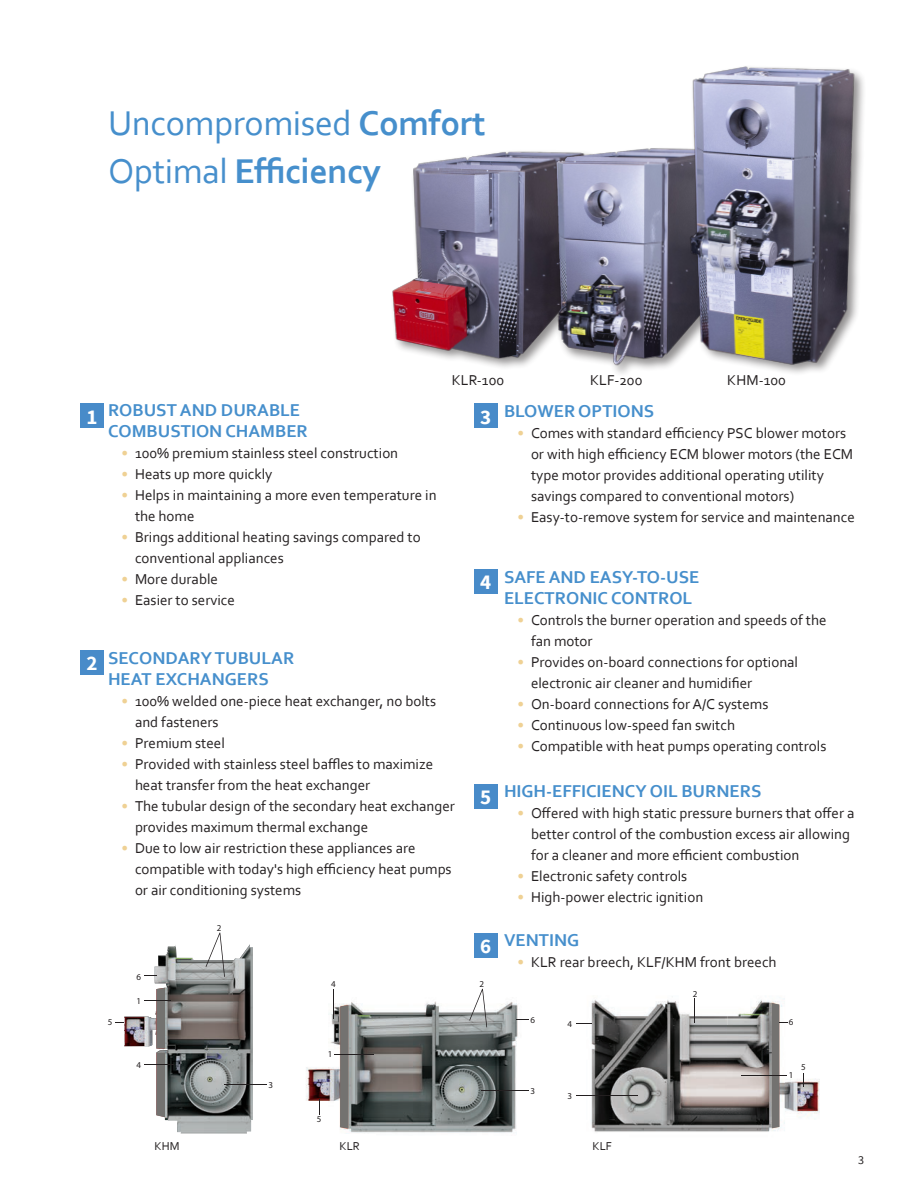
<style>
.page{position:relative;width:918px;height:1188px;background:#fff}
.page>*{position:absolute;margin:0;border:0;box-sizing:border-box;transform-origin:0 0}
.t1{font:36px "Corbel";letter-spacing:-.01em;color:#468fcc}
.t2{font:700 36px "Corbel";letter-spacing:-.01em;color:#468fcc}
.t3{font:700 21px "Source Sans Pro";color:#fff}
.t4{font:700 18px/21px "Corbel";color:#468fcc}
.t5{font:15px/21px "Corbel";color:#231f20}
.t6{font:12px "Corbel";color:#231f20}
.t7{font:12px "Source Sans Pro";color:#231f20}
.t8{font:9px "Myriad Pro";color:#231f20}
.s1{font-weight:700}
.s2{font-weight:400}
.s3{color:#efd194}
</style>
<div class="page">
<img style="left:124px;top:944px;width:129px;height:190px">
<svg style="left:206px;top:933px;width:19px;height:44px"></svg>
<hr style="left:225px;top:1084px;width:42px;height:1px;background:#231f20">
<svg style="left:144px;top:975px;width:13px;height:1px"></svg>
<svg style="left:144px;top:988px;width:27px;height:129px"></svg>
<hr style="left:144px;top:1064px;width:30px;height:1px;background:#231f20">
<img style="left:306px;top:988px;width:216px;height:146px">
<svg style="left:333px;top:989px;width:1px;height:29px"></svg>
<hr style="left:481px;top:1090px;width:47px;height:1px;background:#231f20">
<svg style="left:469px;top:989px;width:18px;height:38px"></svg>
<svg style="left:319px;top:1099px;width:1px;height:16px"></svg>
<svg style="left:340px;top:1005px;width:8px;height:124px"></svg>
<hr style="left:334px;top:1054px;width:40px;height:1px;background:#231f20">
<img style="left:591px;top:998px;width:229px;height:134px">
<svg style="left:803px;top:1073px;width:1px;height:13px"></svg>
<svg style="left:695px;top:998px;width:1px;height:25px"></svg>
<hr style="left:577px;top:1095px;width:61px;height:1px;background:#231f20">
<svg style="left:577px;top:1023px;width:15px;height:1px"></svg>
<hr style="left:741px;top:1075px;width:46px;height:1px;background:#231f20">
<svg style="left:772px;top:1003px;width:15px;height:125px"></svg>
<div style="left:80px;top:403px;width:24px;height:25px;background:#488bc9"></div>
<div style="left:474px;top:403px;width:24px;height:25px;background:#488bc9"></div>
<div style="left:474px;top:569px;width:24px;height:25px;background:#488bc9"></div>
<div style="left:474px;top:784px;width:24px;height:25px;background:#488bc9"></div>
<div style="left:474px;top:933px;width:24px;height:25px;background:#488bc9"></div>
<div style="left:80px;top:650px;width:24px;height:25px;background:#488bc9"></div>
<img style="left:392px;top:151px;width:157px;height:215px">
<img style="left:549px;top:148px;width:129px;height:226px">
<img style="left:678px;top:66px;width:186px;height:307px">
<p class="t1" style="left:108px;top:100px;width:379px">Uncompromised <span class="s1">Comfort</span></p>
<p class="t2" style="left:108px;top:148px;width:275px"><span class="s2">Optimal</span> Efficiency</p>
<p class="t5" style="left:452px;top:369px;width:54px">KLR-100</p>
<p class="t5" style="left:590px;top:369px;width:54px">KLF-200</p>
<p class="t5" style="left:727px;top:369px;width:60px">KHM-100</p>
<p class="t4" style="left:108px;top:400px;width:201px">ROBUST AND DURABLE<br>COMBUSTION CHAMBER</p>
<p class="t5" style="left:122px;top:443px;width:278px"><span class="s3">•</span> 100% premium stainless steel construction</p>
<p class="t5" style="left:122px;top:464px;width:152px"><span class="s3">•</span> Heats up more quickly</p>
<p class="t5" style="left:135px;top:485px;width:303px;text-indent:-14px"><span class="s3">•</span> Helps in maintaining a more even temperature in the home</p>
<p class="t5" style="left:135px;top:527px;width:287px;text-indent:-14px"><span class="s3">•</span> Brings additional heating savings compared to conventional appliances</p>
<p class="t5" style="left:122px;top:569px;width:98px"><span class="s3">•</span> More durable</p>
<p class="t5" style="left:122px;top:590px;width:115px"><span class="s3">•</span> Easier to service</p>
<p class="t3" style="left:86px;top:402px;width:13px">1</p>
<p class="t3" style="left:480px;top:402px;width:13px">3</p>
<p class="t3" style="left:480px;top:568px;width:13px">4</p>
<p class="t3" style="left:86px;top:649px;width:13px">2</p>
<p class="t4" style="left:108px;top:647px;width:188px">SECONDARY TUBULAR<br>HEAT EXCHANGERS</p>
<p class="t5" style="left:135px;top:690px;width:303px;text-indent:-14px"><span class="s3">•</span> 100% welded one-piece heat exchanger, no bolts and fasteners</p>
<p class="t5" style="left:122px;top:732px;width:105px"><span class="s3">•</span> Premium steel</p>
<p class="t5" style="left:135px;top:753px;width:300px;text-indent:-14px"><span class="s3">•</span> Provided with stainless steel baffles to maximize heat transfer from the heat exchanger</p>
<p class="t5" style="left:135px;top:795px;width:321px;text-indent:-14px"><span class="s3">•</span> The tubular design of the secondary heat exchanger provides maximum thermal exchange</p>
<p class="t5" style="left:135px;top:837px;width:318px;text-indent:-14px"><span class="s3">•</span> Due to low air restriction these appliances are compatible with today's high efficiency heat pumps or air conditioning systems</p>
<p class="t8" style="left:217px;top:923px;width:6px">2</p>
<p class="t3" style="left:480px;top:783px;width:13px">5</p>
<p class="t3" style="left:480px;top:932px;width:13px">6</p>
<p class="t8" style="left:108px;top:1017px;width:6px">5</p>
<p class="t8" style="left:137px;top:971px;width:6px">6</p>
<p class="t8" style="left:136px;top:995px;width:6px">1</p>
<p class="t8" style="left:136px;top:1059px;width:6px">4</p>
<p class="t8" style="left:269px;top:1079px;width:6px">3</p>
<p class="t8" style="left:331px;top:979px;width:6px">4</p>
<p class="t8" style="left:480px;top:979px;width:6px">2</p>
<p class="t8" style="left:328px;top:1049px;width:6px">1</p>
<p class="t8" style="left:317px;top:1114px;width:6px">5</p>
<p class="t4" style="left:504px;top:400px;width:152px">BLOWER OPTIONS</p>
<p class="t5" style="left:531px;top:422px;width:324px;text-indent:-14px"><span class="s3">•</span> Comes with standard efficiency PSC blower motors or with high efficiency ECM blower motors (the ECM type motor provides additional operating utility savings compared to conventional motors)</p>
<p class="t5" style="left:518px;top:506px;width:339px"><span class="s3">•</span> Easy-to-remove system for service and maintenance</p>
<p class="t4" style="left:504px;top:566px;width:197px">SAFE AND EASY-TO-USE<br>ELECTRONIC CONTROL</p>
<p class="t5" style="left:531px;top:609px;width:297px;text-indent:-14px"><span class="s3">•</span> Controls the burner operation and speeds of the fan motor</p>
<p class="t5" style="left:531px;top:651px;width:269px;text-indent:-14px"><span class="s3">•</span> Provides on-board connections for optional electronic air cleaner and humidifier</p>
<p class="t5" style="left:518px;top:693px;width:252px"><span class="s3">•</span> On-board connections for A/C systems</p>
<p class="t5" style="left:518px;top:714px;width:219px"><span class="s3">•</span> Continuous low-speed fan switch</p>
<p class="t5" style="left:518px;top:735px;width:310px"><span class="s3">•</span> Compatible with heat pumps operating controls</p>
<p class="t4" style="left:504px;top:780px;width:259px">HIGH-EFFICIENCY OIL BURNERS</p>
<p class="t5" style="left:531px;top:802px;width:325px;text-indent:-14px"><span class="s3">•</span> Offered with high static pressure burners that offer a better control of the combustion excess air allowing for a cleaner and more efficient combustion</p>
<p class="t5" style="left:518px;top:865px;width:171px"><span class="s3">•</span> Electronic safety controls</p>
<p class="t5" style="left:518px;top:886px;width:187px"><span class="s3">•</span> High-power electric ignition</p>
<p class="t4" style="left:504px;top:929px;width:77px">VENTING</p>
<p class="t5" style="left:518px;top:951px;width:261px"><span class="s3">•</span> KLR rear breech, KLF/KHM front breech</p>
<p class="t8" style="left:530px;top:1014px;width:6px">6</p>
<p class="t8" style="left:530px;top:1085px;width:6px">3</p>
<p class="t8" style="left:567px;top:1018px;width:6px">4</p>
<p class="t8" style="left:567px;top:1090px;width:6px">3</p>
<p class="t8" style="left:693px;top:988px;width:6px">2</p>
<p class="t8" style="left:789px;top:1016px;width:6px">6</p>
<p class="t8" style="left:789px;top:1070px;width:6px">1</p>
<p class="t8" style="left:801px;top:1062px;width:6px">5</p>
<p class="t8" style="left:341px;top:1140px;width:16px">KLR</p>
<p class="t6" style="left:155px;top:1139px;width:27px">KHM</p>
<p class="t6" style="left:339px;top:1139px;width:22px">KLR</p>
<p class="t6" style="left:592px;top:1139px;width:21px">KLF</p>
<p class="t7" style="left:858px;top:1152px;width:7px">3</p>
</div>
